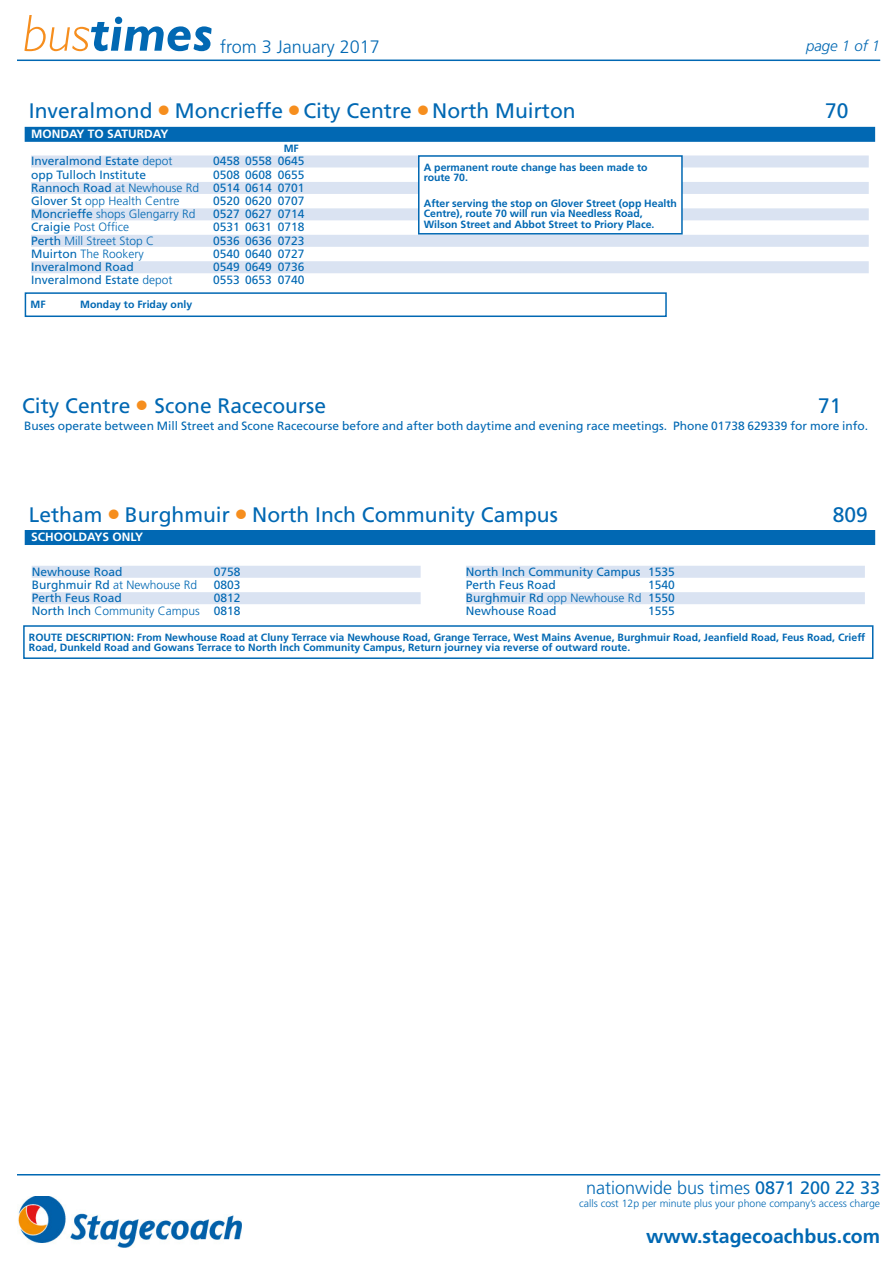
<style>
.page{position:relative;width:893px;height:1263px;background:#fff}
.page>*{position:absolute;margin:0;border:0;box-sizing:border-box;transform-origin:0 0}
.cover_date{font:italic 700 52.5px "Gill Sans";color:#0168b3}
.Headings__use_L_for{font:21px "Frutiger";color:#0168b3}
.t1{font:700 19.5px "Frutiger";color:#0168b3}
.t2{font:300 18px "Frutiger";color:#0168b3}
.t3{font:italic 300 15px "Frutiger";color:#0168b3}
.No_Tint{font:12px "Frutiger";color:#0168b3}
.Blue_Tint{font:12px "Frutiger";color:#0168b3}
.No_Tint-2{font:300 12px "Frutiger";color:#0168b3}
.Blue_Tint-2{font:300 12px "Frutiger";color:#0168b3}
.Mondays_to_Fridays{font:700 12px "Frutiger";color:#fff}
.code_box__1_5_pt_lin{font:700 10.5px/10.5px "Frutiger";color:#0168b3}
.t4{font:300 10.5px "Frutiger";color:#0168b3}
.code_line{font:700 10.5px "Frutiger";color:#0168b3}
.s1{font-weight:300;color:#f68e1e}
.s2{color:#f68e1e}
.s3{font-weight:300}
.s4{font-weight:400}
</style>
<div class="page">
<hr style="left:17px;top:1174px;width:863px;height:1px;background:#0168b3">
<hr style="left:17px;top:60px;width:863px;height:1px;background:#0168b3">
<img style="left:18px;top:1196px;width:223px;height:51px">
<div style="left:32px;top:566px;width:389px;height:12px;background:#dae3f2"></div>
<div style="left:32px;top:592px;width:389px;height:12px;background:#dae3f2"></div>
<div style="left:466px;top:566px;width:399px;height:12px;background:#dae3f2"></div>
<div style="left:466px;top:592px;width:399px;height:12px;background:#dae3f2"></div>
<div style="left:23px;top:625px;width:850px;height:34px;border:2px solid #0168b3"></div>
<div style="left:25px;top:530px;width:850px;height:15px;background:#0168b3"></div>
<div style="left:25px;top:127px;width:850px;height:15px;background:#0168b3"></div>
<div style="left:31px;top:155px;width:838px;height:12px;background:#dae3f2"></div>
<div style="left:31px;top:182px;width:838px;height:12px;background:#dae3f2"></div>
<div style="left:31px;top:208px;width:838px;height:12px;background:#dae3f2"></div>
<div style="left:31px;top:235px;width:838px;height:12px;background:#dae3f2"></div>
<div style="left:31px;top:261px;width:838px;height:12px;background:#dae3f2"></div>
<div style="left:25px;top:292px;width:642px;height:25px;border:2px solid #0168b3"></div>
<div style="left:419px;top:156px;width:263px;height:78px;background:#fff"></div>
<div style="left:418px;top:155px;width:265px;height:80px;border:2px solid #0168b3"></div>
<p class="cover_date" style="left:23px;top:2px;width:191px"><span class="s1">bus</span>times</p>
<p class="t2" style="left:220px;top:37px;width:161px">from 3 January 2017</p>
<p class="t3" style="left:806px;top:37px;width:76px">page 1 of 1</p>
<p class="Headings__use_L_for" style="left:29px;top:99px;width:548px">Inveralmond <span class="s2">●</span> Moncrieffe <span class="s2">●</span> City Centre <span class="s2">●</span> North Muirton</p>
<p class="Headings__use_L_for" style="left:825px;top:99px;width:25px">70</p>
<p class="Mondays_to_Fridays" style="left:31px;top:126px;width:139px">MONDAY TO SATURDAY</p>
<p class="code_line" style="left:284px;top:142px;width:17px">MF</p>
<p class="Blue_Tint" style="left:31px;top:154px;width:143px">Inveralmond Estate <span class="s3">depot</span></p>
<p class="Blue_Tint" style="left:213px;top:154px;width:93px">0458 0558 0645</p>
<p class="No_Tint" style="left:31px;top:167px;width:117px">opp Tulloch Institute</p>
<p class="No_Tint" style="left:213px;top:167px;width:93px">0508 0608 0655</p>
<p class="Blue_Tint" style="left:31px;top:181px;width:275px">Rannoch Road <span class="s3">at Newhouse Rd</span> 0514 0614 0701</p>
<p class="No_Tint-2" style="left:31px;top:194px;width:150px"><span class="s4">Glover St</span> opp Health Centre</p>
<p class="No_Tint" style="left:213px;top:194px;width:93px">0520 0620 0707</p>
<p class="Blue_Tint-2" style="left:31px;top:207px;width:166px"><span class="s4">Moncrieffe</span> shops Glengarry Rd</p>
<p class="Blue_Tint" style="left:213px;top:207px;width:93px">0527 0627 0714</p>
<p class="No_Tint-2" style="left:31px;top:221px;width:100px"><span class="s4">Craigie</span> Post Office</p>
<p class="No_Tint" style="left:213px;top:220px;width:93px">0531 0631 0718</p>
<p class="Blue_Tint-2" style="left:31px;top:234px;width:125px"><span class="s4">Perth</span> Mill Street Stop C</p>
<p class="Blue_Tint" style="left:213px;top:233px;width:93px">0536 0636 0723</p>
<p class="No_Tint-2" style="left:31px;top:247px;width:114px"><span class="s4">Muirton</span> The Rookery</p>
<p class="No_Tint" style="left:213px;top:247px;width:93px">0540 0640 0727</p>
<p class="Blue_Tint" style="left:31px;top:260px;width:104px">Inveralmond Road</p>
<p class="Blue_Tint" style="left:213px;top:260px;width:93px">0549 0649 0736</p>
<p class="No_Tint" style="left:31px;top:273px;width:143px">Inveralmond Estate <span class="s3">depot</span></p>
<p class="No_Tint" style="left:213px;top:273px;width:93px">0553 0653 0740</p>
<p class="code_box__1_5_pt_lin" style="left:30px;top:299px;width:17px">MF</p>
<p class="code_box__1_5_pt_lin" style="left:80px;top:299px;width:114px">Monday to Friday only</p>
<p class="code_box__1_5_pt_lin" style="left:424px;top:162px;width:225px">A permanent route change has been made to route 70.</p>
<p class="code_box__1_5_pt_lin" style="left:424px;top:198px;width:255px">After serving the stop on Glover Street (opp Health<br>Centre), route 70 will run via Needless Road,<br>Wilson Street and Abbot Street to Priory Place.</p>
<p class="Headings__use_L_for" style="left:22px;top:393px;width:306px">City Centre <span class="s2">●</span> Scone Racecourse</p>
<p class="Headings__use_L_for" style="left:818px;top:393px;width:25px">71</p>
<p class="No_Tint" style="left:24px;top:419px;width:846px">Buses operate between Mill Street and Scone Racecourse before and after both daytime and evening race meetings. Phone 01738 629339 for more info.</p>
<p class="Headings__use_L_for" style="left:29px;top:502px;width:530px">Letham <span class="s2">●</span> Burghmuir <span class="s2">●</span> North Inch Community Campus</p>
<p class="Headings__use_L_for" style="left:833px;top:502px;width:37px">809</p>
<p class="Mondays_to_Fridays" style="left:31px;top:529px;width:114px">SCHOOLDAYS ONLY</p>
<p class="Blue_Tint" style="left:466px;top:564px;width:210px">North Inch Community Campus 1535</p>
<p class="No_Tint" style="left:466px;top:578px;width:92px">Perth Feus Road</p>
<p class="No_Tint" style="left:648px;top:578px;width:28px">1540</p>
<p class="Blue_Tint" style="left:466px;top:591px;width:210px">Burghmuir Rd <span class="s3">opp Newhouse Rd</span> 1550</p>
<p class="No_Tint" style="left:466px;top:604px;width:92px">Newhouse Road</p>
<p class="No_Tint" style="left:648px;top:604px;width:28px">1555</p>
<p class="code_box__1_5_pt_lin" style="left:29px;top:632px;width:838px">ROUTE DESCRIPTION: From Newhouse Road at Cluny Terrace via Newhouse Road, Grange Terrace, West Mains Avenue, Burghmuir Road, Jeanfield Road, Feus Road, Crieff<br>Road, Dunkeld Road and Gowans Terrace to North Inch Community Campus, Return journey via reverse of outward route.</p>
<p class="Blue_Tint" style="left:32px;top:564px;width:92px">Newhouse Road</p>
<p class="Blue_Tint" style="left:214px;top:564px;width:28px">0758</p>
<p class="No_Tint-2" style="left:32px;top:578px;width:167px"><span class="s4">Burghmuir Rd</span> at Newhouse Rd</p>
<p class="No_Tint" style="left:214px;top:578px;width:28px">0803</p>
<p class="Blue_Tint" style="left:32px;top:591px;width:92px">Perth Feus Road</p>
<p class="Blue_Tint" style="left:214px;top:591px;width:28px">0812</p>
<p class="No_Tint-2" style="left:32px;top:604px;width:210px"><span class="s4">North Inch</span> Community Campus <span class="s4">0818</span></p>
<p class="t2" style="left:586px;top:1178px;width:296px">nationwide bus times <span class="s4">0871 200 22 33</span></p>
<p class="t4" style="left:579px;top:1197px;width:303px">calls cost 12p per minute plus your phone company’s access charge</p>
<p class="t1" style="left:646px;top:1224px;width:235px">www.stagecoachbus.com</p>
</div>
